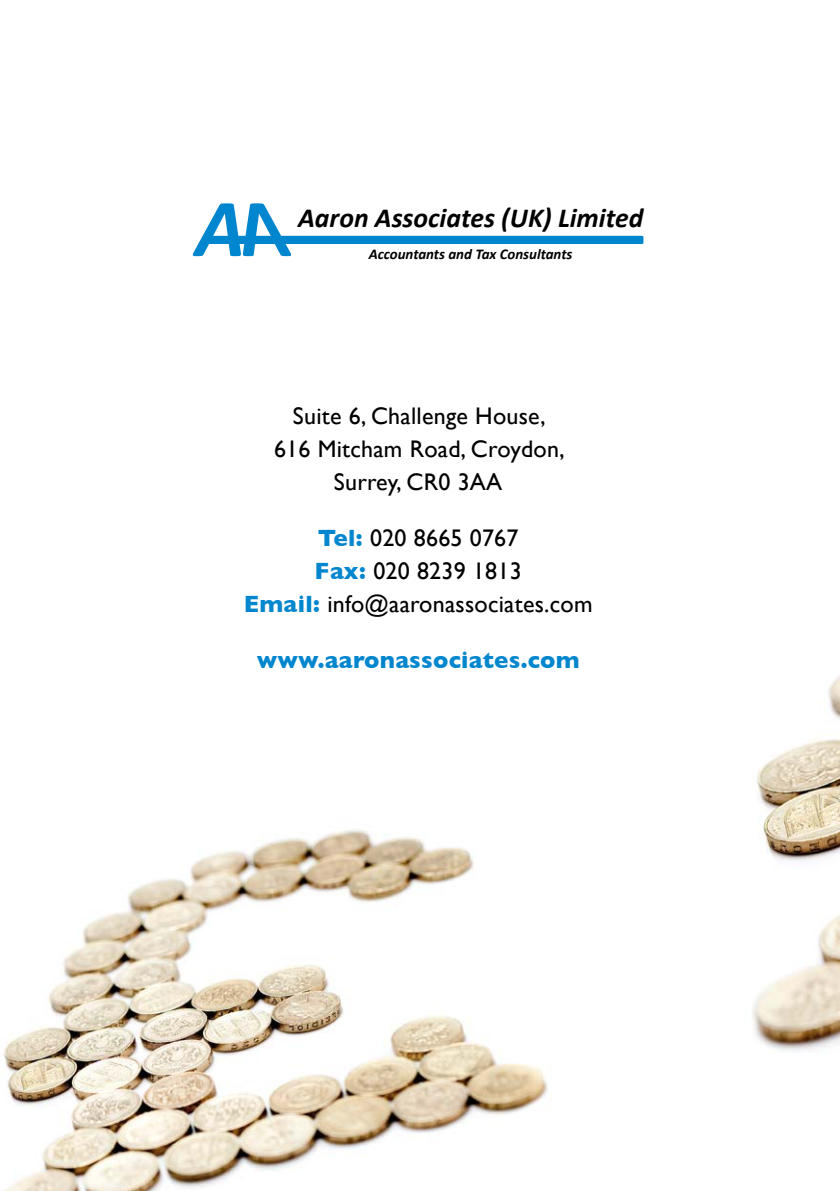
<style>
.page{position:relative;width:840px;height:1191px;background:#fff}
.page>*{position:absolute;margin:0;border:0;box-sizing:border-box;transform-origin:0 0}
.t1{font:italic 700 27.8px "Calibri";color:#000}
.t2{font:24px/33.2px "Gill Sans";letter-spacing:.01em;color:#000;text-align:center}
.t3{font:700 24px "Gill Sans";letter-spacing:.01em;color:#0086ce}
.t4{font:italic 700 15px "Calibri";color:#000}
.s1{font-weight:700;color:#0086ce}
</style>
<div class="page">
<img style="left:3px;top:829px;width:545px;height:362px">
<img style="left:753px;top:677px;width:86px;height:374px">
<svg style="left:192px;top:203px;width:451px;height:53px"></svg>
<p class="t1" style="left:298px;top:200px;width:346px">Aaron Associates (UK) Limited</p>
<p class="t4" style="left:368px;top:244px;width:205px">Accountants and Tax Consultants</p>
<p class="t2" style="left:274px;top:398px;width:292px">Suite 6, Challenge House,<br>616 Mitcham Road, Croydon,<br>Surrey, CR0 3AA</p>
<p class="t2" style="left:243px;top:521px;width:350px"><span class="s1">Tel:</span> 020 8665 0767<br><span class="s1">Fax:</span> 020 8239 1813<br><span class="s1">Email:</span> info@aaronassociates.com</p>
<p class="t3" style="left:256px;top:645px;width:324px">www.aaronassociates.com</p>
</div>
